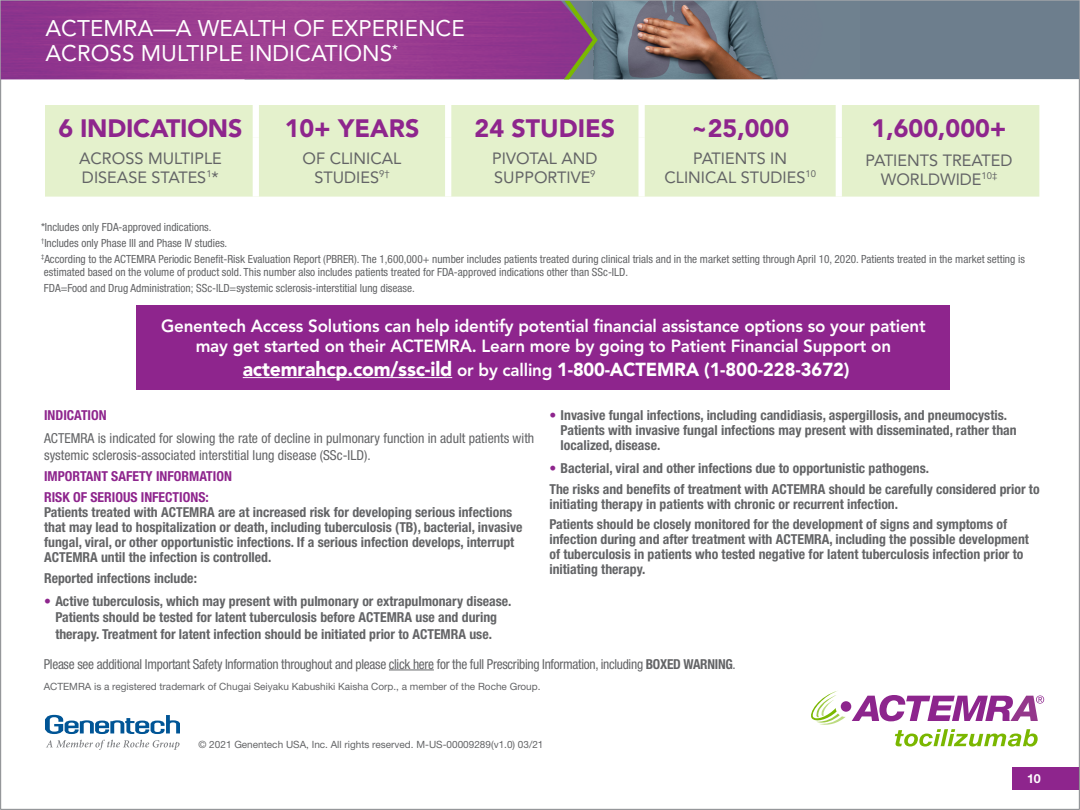
<style>
.page{position:relative;width:1080px;height:810px;background:#fff}
.page>*{position:absolute;margin:0;border:0;box-sizing:border-box;transform-origin:0 0}
.t1{font:900 25px "Avenir LT Std";color:#8e258d}
.t2{font:22.5px/25px "Avenir LT Std";color:#fff}
.t3{font:900 18.75px "Avenir LT Std";letter-spacing:-.01em;color:#fff}
.t4{font:800 17.5px/20px "Avenir LT Std";letter-spacing:-.01em;color:#fff;text-align:center}
.t5{font:16.25px/18.8px "Avenir LT Std";color:#636466;text-align:center}
.t6{font:700 condensed 13.75px/15px "Helvetica Neue LT Std";color:#636466}
.t7{font:condensed 13.75px/17.5px "Helvetica Neue LT Std";color:#636466}
.t8{font:condensed 13.75px "Helvetica Neue LT Std";letter-spacing:-.02em;color:#636466}
.t9{font:700 condensed 13.75px/20.6px "Helvetica Neue LT Std";color:#8e258d}
.t10{font:700 12.5px "Helvetica Neue LT Std";color:#fff}
.t11{font:condensed 11.25px/16px "Helvetica Neue LT Std";color:#636466}
.t12{font:10px "Helvetica Neue LT Std";color:#636466}
.s1{font-size:20px}
.s2{font-weight:800;font-size:17.5px}
.s3{color:#8e258d}
.s4{font-weight:700}
</style>
<div class="page">
<div style="left:1012px;top:768px;width:68px;height:22px;background:#8e258d"></div>
<div style="left:860px;top:2px;width:218px;height:77px;background:#6d7e8d"></div>
<img style="left:598px;top:2px;width:262px;height:77px">
<img style="left:2px;top:2px;width:562px;height:77px">
<svg style="left:564px;top:2px;width:34px;height:77px"></svg>
<svg style="left:45px;top:715px;width:135px;height:19px"></svg>
<svg style="left:46px;top:740px;width:134px;height:10px"></svg>
<div style="left:45px;top:105px;width:994px;height:92px;background:#e4f1cc"></div>
<div style="left:253px;top:105px;width:6px;height:32px;background:#fff"></div>
<div style="left:445px;top:105px;width:6px;height:32px;background:#fff"></div>
<div style="left:638px;top:105px;width:7px;height:32px;background:#fff"></div>
<div style="left:836px;top:105px;width:6px;height:32px;background:#fff"></div>
<div style="left:253px;top:137px;width:6px;height:60px;background:#fff"></div>
<div style="left:445px;top:137px;width:6px;height:60px;background:#fff"></div>
<div style="left:638px;top:137px;width:7px;height:60px;background:#fff"></div>
<div style="left:836px;top:137px;width:6px;height:60px;background:#fff"></div>
<div style="left:137px;top:305px;width:813px;height:85px;background:#8e258d"></div>
<hr style="left:243px;top:377px;width:209px;height:1px;background:#fff">
<hr style="left:389px;top:670px;width:45px;height:1px;background:#636466">
<div style="left:841px;top:701px;width:10px;height:11px;background:#8d258d;border-radius:50%"></div>
<svg style="left:895px;top:729px;width:143px;height:18px"></svg>
<svg style="left:852px;top:695px;width:192px;height:26px"></svg>
<svg style="left:811px;top:691px;width:35px;height:34px"></svg>
<h2 class="t2" style="left:45px;top:16px;width:421px">ACTEMRA—A WEALTH OF EXPERIENCE<br>ACROSS MULTIPLE INDICATIONS<sup>*</sup></h2>
<h1 class="t1" style="left:58px;top:113px;width:185px">6 INDICATIONS</h1>
<h1 class="t1" style="left:285px;top:113px;width:136px">10+ YEARS</h1>
<h1 class="t1" style="left:475px;top:113px;width:142px">24 STUDIES</h1>
<h1 class="t1" style="left:691px;top:113px;width:100px">~25,000</h1>
<h1 class="t1" style="left:872px;top:113px;width:137px">1,600,000+</h1>
<p class="t5" style="left:79px;top:149px;width:144px;text-align:left">ACROSS MULTIPLE<br>DISEASE STATES<sup>1</sup>*</p>
<p class="t5" style="left:303px;top:149px;width:100px">OF CLINICAL<br>STUDIES<sup>9†</sup></p>
<p class="t5" style="left:492px;top:149px;width:107px;text-align:left">PIVOTAL AND<br>SUPPORTIVE<sup>9</sup></p>
<p class="t5" style="left:664px;top:149px;width:153px">PATIENTS IN<br>CLINICAL STUDIES<sup>10</sup></p>
<p class="t5" style="left:866px;top:151px;width:148px">PATIENTS TREATED<br>WORLDWIDE<sup>10‡</sup></p>
<p class="t11" style="left:41px;top:218px;width:985px">*Includes only FDA-approved indications.<br><sup>†</sup>Includes only Phase III and Phase IV studies.<br><sup>‡</sup>According to the ACTEMRA Periodic Benefit-Risk Evaluation Report (PBRER). The 1,600,000+ number includes patients treated during clinical trials and in the market setting through April 10, 2020. Patients treated in the market setting is</p>
<p class="t11" style="left:44px;top:264px;width:586px">estimated based on the volume of product sold. This number also includes patients treated for FDA-approved indications other than SSc-ILD.<br>FDA=Food and Drug Administration; SSc-ILD=systemic sclerosis-interstitial lung disease.</p>
<p class="t4" style="left:161px;top:316px;width:766px">Genentech Access Solutions can help identify potential financial assistance options so your patient may get started on their ACTEMRA. Learn more by going to Patient Financial Support on</p>
<h3 class="t3" style="left:243px;top:358px;width:608px"><span class="s1">actemrahcp.com/ssc-ild</span> <span class="s2">or by calling</span> 1-800-ACTEMRA (1-800-228-3672)</h3>
<p class="t9" style="left:44px;top:404px;width:64px">INDICATION</p>
<p class="t7" style="left:44px;top:429px;width:492px">ACTEMRA is indicated for slowing the rate of decline in pulmonary function in adult patients with systemic sclerosis-associated interstitial lung disease (SSc-ILD).</p>
<p class="t9" style="left:44px;top:466px;width:189px">IMPORTANT SAFETY INFORMATION<br>RISK OF SERIOUS INFECTIONS:</p>
<p class="t6" style="left:44px;top:505px;width:480px">Patients treated with ACTEMRA are at increased risk for developing serious infections that may lead to hospitalization or death, including tuberculosis (TB), bacterial, invasive fungal, viral, or other opportunistic infections. If a serious infection develops, interrupt ACTEMRA until the infection is controlled.</p>
<p class="t6" style="left:44px;top:570px;width:154px">Reported infections include:</p>
<p class="t6" style="left:44px;top:593px;width:469px;line-height:16.2px;text-align:center"><span class="s3">•</span> Active tuberculosis, which may present with pulmonary or extrapulmonary disease.<br>Patients should be tested for latent tuberculosis before ACTEMRA use and during therapy. Treatment for latent infection should be initiated prior to ACTEMRA use.</p>
<p class="t6" style="left:561px;top:407px;width:458px;text-indent:-11px"><span class="s3">•</span> Invasive fungal infections, including candidiasis, aspergillosis, and pneumocystis.<br>Patients with invasive fungal infections may present with disseminated, rather than localized, disease.</p>
<p class="t6" style="left:549px;top:458px;width:492px;line-height:20.6px"><span class="s3">•</span> Bacterial, viral and other infections due to opportunistic pathogens.<br>The risks and benefits of treatment with ACTEMRA should be carefully considered prior to</p>
<p class="t6" style="left:549px;top:493px;width:459px;line-height:20.6px">initiating therapy in patients with chronic or recurrent infection.<br>Patients should be closely monitored for the development of signs and symptoms of</p>
<p class="t6" style="left:549px;top:532px;width:481px">infection during and after treatment with ACTEMRA, including the possible development of tuberculosis in patients who tested negative for latent tuberculosis infection prior to initiating therapy.</p>
<p class="t8" style="left:44px;top:656px;width:693px">Please see additional Important Safety Information throughout and please click here for the full Prescribing Information, including <span class="s4">BOXED WARNING</span>.</p>
<p class="t12" style="left:44px;top:680px;width:498px">ACTEMRA is a registered trademark of Chugai Seiyaku Kabushiki Kaisha Corp., a member of the Roche Group.</p>
<p class="t12" style="left:199px;top:738px;width:346px">© 2021 Genentech USA, Inc. All rights reserved. M-US-00009289(v1.0) 03/21</p>
<p class="t10" style="left:1027px;top:771px;width:15px">10</p>
</div>
